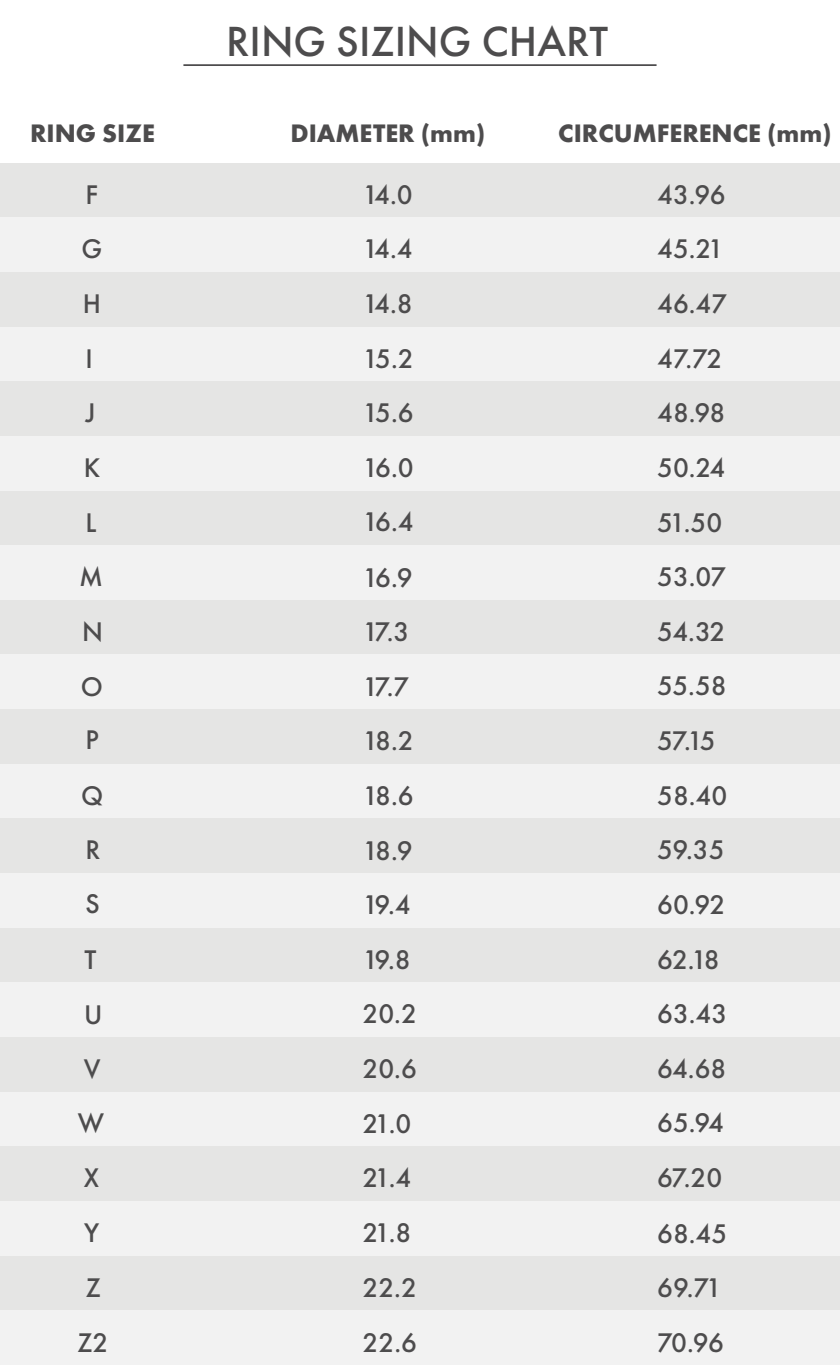
<style>
.page{position:relative;width:840px;height:1365px;background:#fff}
.page>*{position:absolute;margin:0;border:0;box-sizing:border-box;transform-origin:0 0}
.t1{font:500 43.75px "Futura PT";color:#4d4c4d}
.t2{font:500 28px "Futura PT";letter-spacing:-.035em;color:#4d4c4d}
.t3{font:700 26.25px "Futura PT";color:#4d4c4d}
</style>
<div class="page">
<div style="left:0;top:163px;width:840px;height:55px;background:#e5e5e4"></div>
<div style="left:0;top:218px;width:840px;height:54px;background:#f2f2f2"></div>
<div style="left:0;top:272px;width:840px;height:55px;background:#e5e5e4"></div>
<div style="left:0;top:327px;width:840px;height:54px;background:#f2f2f2"></div>
<div style="left:0;top:381px;width:840px;height:55px;background:#e5e5e4"></div>
<div style="left:0;top:436px;width:840px;height:55px;background:#f2f2f2"></div>
<div style="left:0;top:491px;width:840px;height:54px;background:#e5e5e4"></div>
<div style="left:0;top:545px;width:840px;height:55px;background:#f2f2f2"></div>
<div style="left:0;top:600px;width:840px;height:55px;background:#e5e5e4"></div>
<div style="left:0;top:655px;width:840px;height:54px;background:#f2f2f2"></div>
<div style="left:0;top:709px;width:840px;height:55px;background:#e5e5e4"></div>
<div style="left:0;top:764px;width:840px;height:55px;background:#f2f2f2"></div>
<div style="left:0;top:819px;width:840px;height:54px;background:#e5e5e4"></div>
<div style="left:0;top:873px;width:840px;height:55px;background:#f2f2f2"></div>
<div style="left:0;top:928px;width:840px;height:55px;background:#e5e5e4"></div>
<div style="left:0;top:983px;width:840px;height:54px;background:#f2f2f2"></div>
<div style="left:0;top:1037px;width:840px;height:55px;background:#e5e5e4"></div>
<div style="left:0;top:1092px;width:840px;height:54px;background:#f2f2f2"></div>
<div style="left:0;top:1146px;width:840px;height:55px;background:#e5e5e4"></div>
<div style="left:0;top:1201px;width:840px;height:55px;background:#f2f2f2"></div>
<div style="left:0;top:1256px;width:840px;height:54px;background:#e5e5e4"></div>
<div style="left:0;top:1310px;width:840px;height:55px;background:#f2f2f2"></div>
<hr style="left:183px;top:64px;width:474px;height:2px;background:#4d4c4d">
<h1 class="t1" style="left:226px;top:15px;width:384px">RING SIZING CHART</h1>
<p class="t3" style="left:30px;top:117px;width:126px">RING SIZE</p>
<p class="t3" style="left:291px;top:117px;width:196px">DIAMETER (mm)</p>
<p class="t3" style="left:558px;top:117px;width:275px">CIRCUMFERENCE (mm)</p>
<p class="t2" style="left:86px;top:178px;width:14px">F</p>
<p class="t2" style="left:363px;top:177px;width:52px">14.0</p>
<p class="t2" style="left:657px;top:177px;width:70px">43.96</p>
<p class="t2" style="left:81px;top:232px;width:22px">G</p>
<p class="t2" style="left:363px;top:232px;width:52px">14.4</p>
<p class="t2" style="left:657px;top:232px;width:68px">45.21</p>
<p class="t2" style="left:83px;top:287px;width:20px">H</p>
<p class="t2" style="left:363px;top:287px;width:52px">14.8</p>
<p class="t2" style="left:657px;top:287px;width:72px">46.47</p>
<p class="t2" style="left:86px;top:342px;width:9px">I</p>
<p class="t2" style="left:363px;top:342px;width:53px">15.2</p>
<p class="t2" style="left:657px;top:341px;width:67px">47.72</p>
<p class="t2" style="left:86px;top:396px;width:12px">J</p>
<p class="t2" style="left:363px;top:396px;width:53px">15.6</p>
<p class="t2" style="left:657px;top:396px;width:70px">48.98</p>
<p class="t2" style="left:84px;top:450px;width:18px">K</p>
<p class="t2" style="left:363px;top:451px;width:53px">16.0</p>
<p class="t2" style="left:657px;top:451px;width:70px">50.24</p>
<p class="t2" style="left:86px;top:505px;width:13px">L</p>
<p class="t2" style="left:363px;top:505px;width:53px">16.4</p>
<p class="t2" style="left:657px;top:506px;width:67px">51.50</p>
<p class="t2" style="left:79px;top:560px;width:25px">M</p>
<p class="t2" style="left:363px;top:560px;width:52px">16.9</p>
<p class="t2" style="left:657px;top:560px;width:71px">53.07</p>
<p class="t2" style="left:82px;top:615px;width:22px">N</p>
<p class="t2" style="left:363px;top:614px;width:49px">17.3</p>
<p class="t2" style="left:657px;top:615px;width:70px">54.32</p>
<p class="t2" style="left:81px;top:669px;width:24px">O</p>
<p class="t2" style="left:363px;top:670px;width:49px">17.7</p>
<p class="t2" style="left:657px;top:669px;width:71px">55.58</p>
<p class="t2" style="left:86px;top:723px;width:15px">P</p>
<p class="t2" style="left:363px;top:724px;width:53px">18.2</p>
<p class="t2" style="left:657px;top:724px;width:60px">57.15</p>
<p class="t2" style="left:81px;top:779px;width:24px">Q</p>
<p class="t2" style="left:363px;top:779px;width:53px">18.6</p>
<p class="t2" style="left:657px;top:779px;width:72px">58.40</p>
<p class="t2" style="left:86px;top:833px;width:16px">R</p>
<p class="t2" style="left:363px;top:834px;width:52px">18.9</p>
<p class="t2" style="left:657px;top:833px;width:69px">59.35</p>
<p class="t2" style="left:86px;top:887px;width:16px">S</p>
<p class="t2" style="left:363px;top:888px;width:50px">19.4</p>
<p class="t2" style="left:657px;top:888px;width:70px">60.92</p>
<p class="t2" style="left:85px;top:943px;width:13px">T</p>
<p class="t2" style="left:363px;top:943px;width:50px">19.8</p>
<p class="t2" style="left:657px;top:943px;width:64px">62.18</p>
<p class="t2" style="left:84px;top:998px;width:20px">U</p>
<p class="t2" style="left:363px;top:997px;width:56px">20.2</p>
<p class="t2" style="left:657px;top:997px;width:72px">63.43</p>
<p class="t2" style="left:84px;top:1052px;width:18px">V</p>
<p class="t2" style="left:363px;top:1052px;width:56px">20.6</p>
<p class="t2" style="left:657px;top:1052px;width:71px">64.68</p>
<p class="t2" style="left:78px;top:1106px;width:28px">W</p>
<p class="t2" style="left:363px;top:1107px;width:50px">21.0</p>
<p class="t2" style="left:657px;top:1106px;width:68px">65.94</p>
<p class="t2" style="left:84px;top:1161px;width:17px">X</p>
<p class="t2" style="left:363px;top:1161px;width:50px">21.4</p>
<p class="t2" style="left:657px;top:1161px;width:67px">67.20</p>
<p class="t2" style="left:84px;top:1216px;width:17px">Y</p>
<p class="t2" style="left:363px;top:1216px;width:50px">21.8</p>
<p class="t2" style="left:657px;top:1216px;width:72px">68.45</p>
<p class="t2" style="left:86px;top:1271px;width:17px">Z</p>
<p class="t2" style="left:363px;top:1270px;width:56px">22.2</p>
<p class="t2" style="left:657px;top:1271px;width:66px">69.71</p>
<p class="t2" style="left:77px;top:1326px;width:33px">Z2</p>
<p class="t2" style="left:363px;top:1326px;width:56px">22.6</p>
<p class="t2" style="left:657px;top:1326px;width:68px">70.96</p>
</div>
